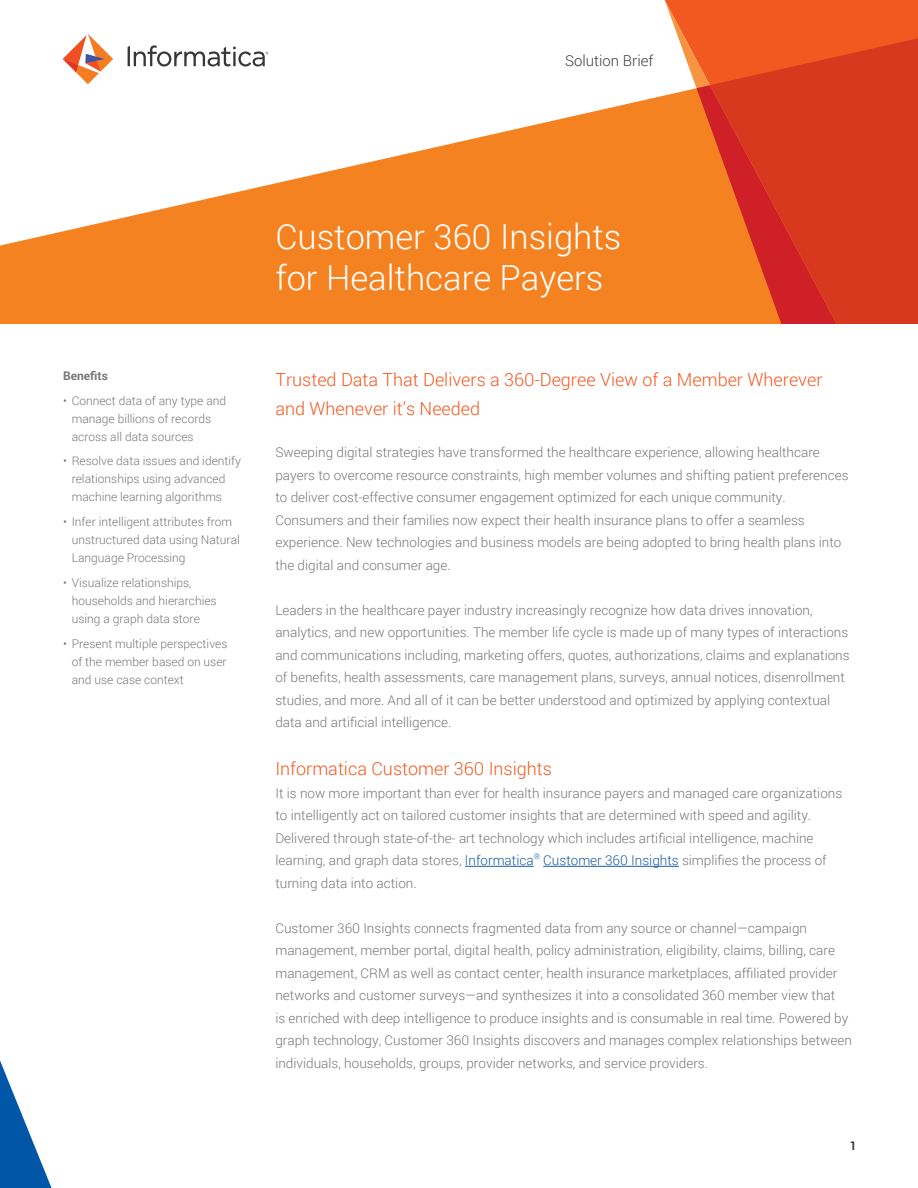
<style>
.page{position:relative;width:918px;height:1188px;background:#fff}
.page>*{position:absolute;margin:0;border:0;box-sizing:border-box;transform-origin:0 0}
.t1{font:300 34.5px/41.4px "Roboto";color:#fff}
.t2{font:300 18px/28.5px "Roboto";color:#f15921}
.t3{font:300 15px "Roboto";color:#3e3e3f}
.t4{font:300 13.5px/22.5px "Roboto";color:#76787b}
.t5{font:300 12px/18px "Roboto";color:#76787b}
.t6{font:700 12px "Roboto";color:#76787b}
.t7{font:700 12px "Roboto";color:#3e3e3f}
.t8{font:300 7.8px "Roboto";color:#175d9e}
.s1{color:#175d9e}
</style>
<div class="page">
<svg style="left:0;top:47px;width:658px;height:277px;fill:#f58220"></svg>
<svg style="left:658px;top:0;width:260px;height:324px;background:#f47b3d"></svg>
<div style="left:837px;top:35px;width:81px;height:289px;background:#d8381e"></div>
<svg style="left:665px;top:0;width:172px;height:324px;background:#f17030"></svg>
<svg style="left:696px;top:85px;width:141px;height:239px;background:#de4820"></svg>
<svg style="left:0;top:1060px;width:52px;height:128px"></svg>
<svg style="left:63px;top:34px;width:50px;height:50px"></svg>
<svg style="left:128px;top:45px;width:140px;height:22px"></svg>
<hr style="left:465px;top:866px;width:69px;height:1px;background:#175d9e">
<hr style="left:543px;top:866px;width:136px;height:1px;background:#175d9e">
<p class="t3" style="left:565px;top:50px;width:90px">Solution Brief</p>
<p class="t6" style="left:63px;top:367px;width:46px">Benefits</p>
<p class="t5" style="left:72px;top:391px;width:156px;text-indent:-9px">• Connect data of any type and manage billions of records across all data sources</p>
<p class="t5" style="left:72px;top:452px;width:171px;text-indent:-9px">• Resolve data issues and identify relationships using advanced machine learning algorithms</p>
<p class="t5" style="left:72px;top:512px;width:170px;text-indent:-9px">• Infer intelligent attributes from unstructured data using Natural<br>Language Processing</p>
<p class="t5" style="left:72px;top:573px;width:146px;text-indent:-9px">• Visualize relationships, households and hierarchies using a graph data store</p>
<p class="t5" style="left:72px;top:634px;width:157px;text-align:justify;text-indent:-9px">• Present multiple perspectives of the member based on user and use case context</p>
<h1 class="t1" style="left:275px;top:215px;width:348px">Customer 360 Insights for Healthcare Payers</h1>
<h2 class="t2" style="left:275px;top:365px;width:549px">Trusted Data That Delivers a 360-Degree View of a Member Wherever and Whenever it’s Needed</h2>
<p class="t4" style="left:275px;top:441px;width:575px">Sweeping digital strategies have transformed the healthcare experience, allowing healthcare payers to overcome resource constraints, high member volumes and shifting patient preferences to deliver cost-effective consumer engagement optimized for each unique community.<br>Consumers and their families now expect their health insurance plans to offer a seamless experience. New technologies and business models are being adopted to bring health plans into the digital and consumer age.</p>
<p class="t4" style="left:275px;top:598px;width:576px">Leaders in the healthcare payer industry increasingly recognize how data drives innovation, analytics, and new opportunities. The member life cycle is made up of many types of interactions and communications including, marketing offers, quotes, authorizations, claims and explanations of benefits, health assessments, care management plans, surveys, annual notices, disenrollment studies, and more. And all of it can be better understood and optimized by applying contextual data and artificial intelligence.</p>
<h2 class="t2" style="left:275px;top:754px;width:278px">Informatica Customer 360 Insights</h2>
<p class="t4" style="left:275px;top:781px;width:568px">It is now more important than ever for health insurance payers and managed care organizations to intelligently act on tailored customer insights that are determined with speed and agility.<br>Delivered through state-of-the- art technology which includes artificial intelligence, machine learning, and graph data stores, <span class="s1">Informatica</span></p>
<p class="t8" style="left:534px;top:850px;width:8px">®</p>
<p class="t4" style="left:543px;top:849px;width:285px"><span class="s1">Customer 360 Insights</span> simplifies the process of</p>
<p class="t4" style="left:275px;top:871px;width:143px">turning data into action.</p>
<p class="t4" style="left:275px;top:916px;width:578px">Customer 360 Insights connects fragmented data from any source or channel—campaign management, member portal, digital health, policy administration, eligibility, claims, billing, care management, CRM as well as contact center, health insurance marketplaces, affiliated provider networks and customer surveys—and synthesizes it into a consolidated 360 member view that<br>is enriched with deep intelligence to produce insights and is consumable in real time. Powered by graph technology, Customer 360 Insights discovers and manages complex relationships between individuals, households, groups, provider networks, and service providers.</p>
<p class="t7" style="left:850px;top:1138px;width:8px">1</p>
</div>
